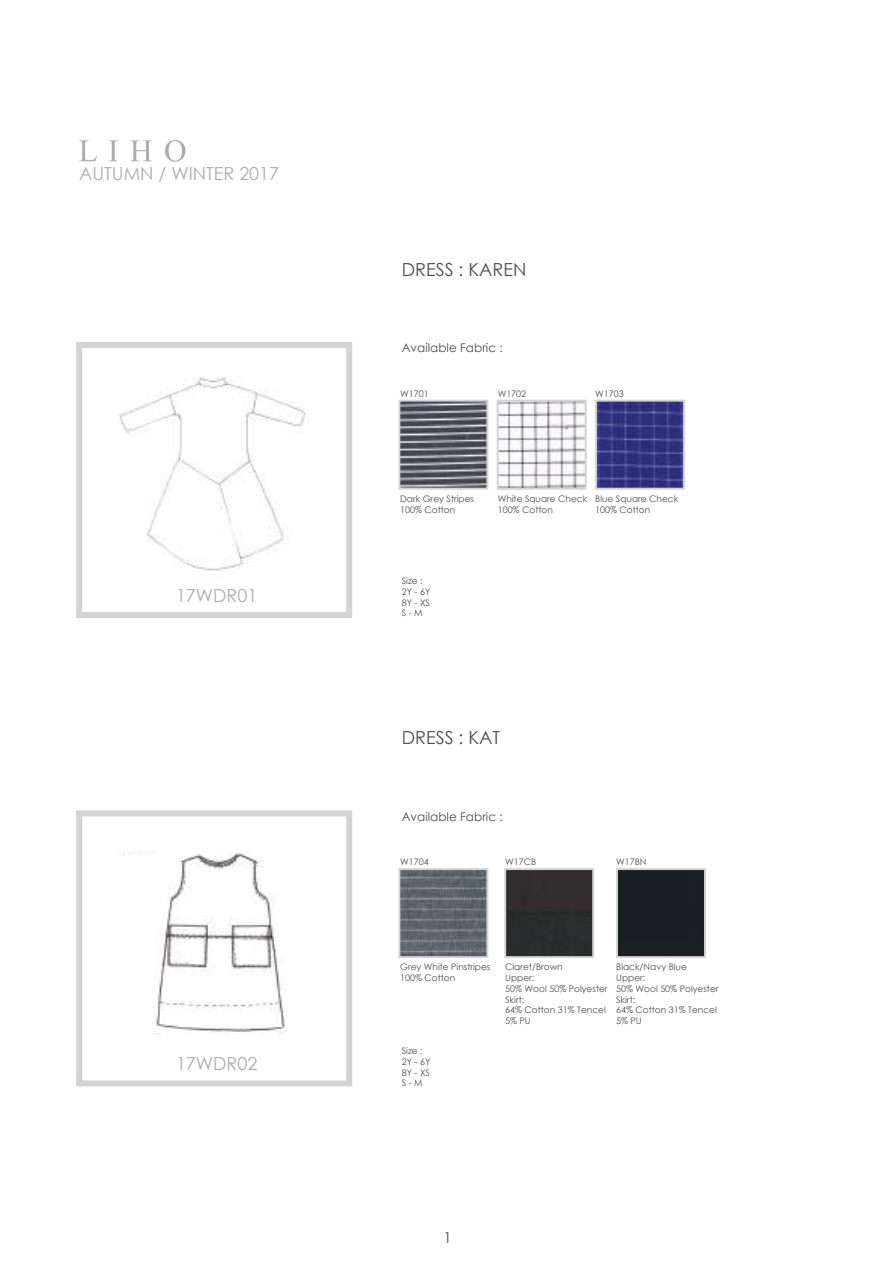
<style>
.page{position:relative;width:893px;height:1263px;background:#fff}
.page>*{position:absolute;margin:0;border:0;box-sizing:border-box;transform-origin:0 0}
.t1{font:18px "Century Gothic";color:#b0abae}
.t2{font:18px "Century Gothic";color:#4d4d4d}
.t3{font:15px "Century Gothic";color:#4d4d4d}
.t4{font:12px "Century Gothic";color:#4d4d4d}
.t5{font:9px/10.8px "Century Gothic";color:#4d4d4d}
</style>
<div class="page">
<img style="left:598px;top:403px;width:84px;height:84px">
<div style="left:619px;top:871px;width:84px;height:84px;background:#171f22"></div>
<img style="left:507px;top:871px;width:84px;height:84px">
<img style="left:401px;top:871px;width:84px;height:84px">
<img style="left:401px;top:403px;width:84px;height:84px">
<svg style="left:79px;top:140px;width:18px;height:21px"></svg>
<svg style="left:109px;top:140px;width:9px;height:21px"></svg>
<svg style="left:130px;top:140px;width:22px;height:21px"></svg>
<svg style="left:165px;top:140px;width:20px;height:22px"></svg>
<div style="left:76px;top:342px;width:276px;height:276px;border:6px solid #d5d1d5"></div>
<img style="left:117px;top:377px;width:189px;height:194px">
<div style="left:398px;top:400px;width:90px;height:90px;border:2px solid #d5d1d5"></div>
<img style="left:500px;top:403px;width:84px;height:84px">
<div style="left:497px;top:400px;width:90px;height:90px;border:2px solid #d5d1d5"></div>
<div style="left:595px;top:400px;width:90px;height:90px;border:2px solid #d5d1d5"></div>
<div style="left:504px;top:868px;width:90px;height:90px;border:2px solid #d5d1d5"></div>
<div style="left:616px;top:868px;width:90px;height:90px;border:2px solid #d5d1d5"></div>
<div style="left:76px;top:810px;width:276px;height:276px;border:6px solid #d5d1d5"></div>
<img style="left:121px;top:851px;width:164px;height:184px">
<div style="left:398px;top:868px;width:90px;height:90px;border:2px solid #d5d1d5"></div>
<h1 class="t1" style="left:79px;top:161px;width:202px">AUTUMN / WINTER 2017</h1>
<h1 class="t1" style="left:176px;top:583px;width:83px">17WDR01</h1>
<h1 class="t1" style="left:176px;top:1051px;width:83px">17WDR02</h1>
<h1 class="t2" style="left:402px;top:256px;width:126px">DRESS : KAREN</h1>
<h3 class="t4" style="left:402px;top:340px;width:103px">Available Fabric :</h3>
<p class="t5" style="left:400px;top:388px;width:30px">W1701</p>
<p class="t5" style="left:498px;top:388px;width:30px">W1702</p>
<p class="t5" style="left:595px;top:388px;width:30px">W1703</p>
<p class="t5" style="left:400px;top:493px;width:75px">Dark Grey Stripes<br>100% Cotton</p>
<p class="t5" style="left:498px;top:493px;width:91px">White Square Check<br>100% Cotton</p>
<p class="t5" style="left:595px;top:493px;width:85px">Blue Square Check<br>100% Cotton</p>
<p class="t5" style="left:402px;top:575px;width:30px">Size :<br>2Y - 6Y<br>8Y - XS<br>S - M</p>
<h1 class="t2" style="left:402px;top:725px;width:100px">DRESS : KAT</h1>
<h3 class="t4" style="left:402px;top:808px;width:103px">Available Fabric :</h3>
<p class="t5" style="left:400px;top:856px;width:30px">W1704</p>
<p class="t5" style="left:505px;top:856px;width:33px">W17CB</p>
<p class="t5" style="left:616px;top:856px;width:32px">W17BN</p>
<p class="t5" style="left:400px;top:961px;width:92px">Grey White Pinstripes<br>100% Cotton</p>
<p class="t5" style="left:402px;top:1045px;width:30px">Size :<br>2Y - 6Y<br>8Y - XS<br>S - M</p>
<p class="t5" style="left:505px;top:961px;width:104px">Claret/Brown<br>Upper:<br>50% Wool 50% Polyester<br>Skirt:<br>64% Cotton 31% Tencel<br>5% PU</p>
<p class="t5" style="left:616px;top:961px;width:104px">Black/Navy Blue<br>Upper:<br>50% Wool 50% Polyester<br>Skirt:<br>64% Cotton 31% Tencel<br>5% PU</p>
<h2 class="t3" style="left:443px;top:1227px;width:10px">1</h2>
</div>
